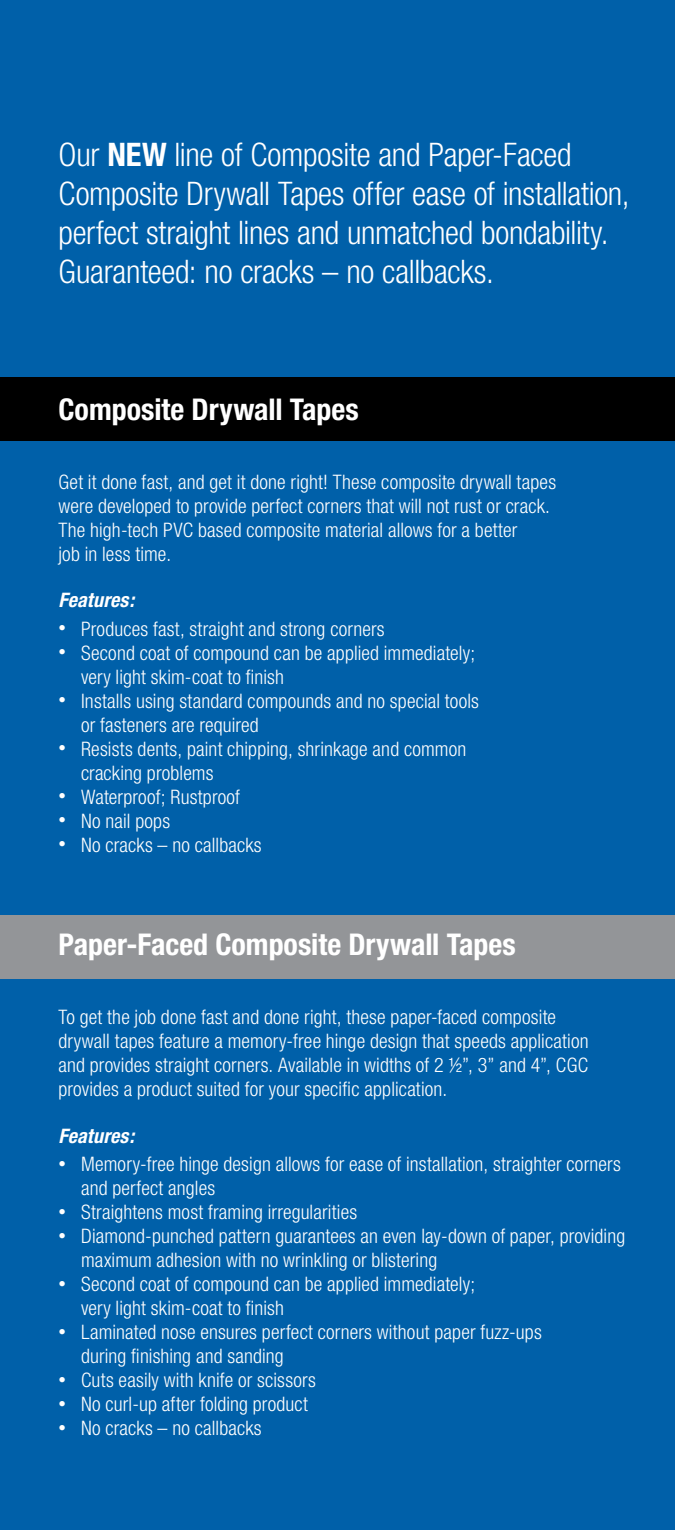
<style>
.page{position:relative;width:675px;height:1530px;background:#0060a9}
.page>*{position:absolute;margin:0;border:0;box-sizing:border-box;transform-origin:0 0}
.t1{font:300 condensed 32.5px/39px "Helvetica Neue LT Std";letter-spacing:-.01em;color:#fff}
.t2{font:700 condensed 30px "Helvetica Neue LT Std";color:#fff}
.t3{font:300 condensed 20px/24px "Helvetica Neue LT Std";letter-spacing:.01em;color:#fff}
.t4{font:italic 700 condensed 20px "Helvetica Neue";letter-spacing:.01em;color:#fff}
.s1{font-weight:700}
.s2{font-size:15px}
</style>
<div class="page">
<div style="left:0;top:377px;width:675px;height:64px;background:#000"></div>
<div style="left:0;top:915px;width:675px;height:64px;background:#939598"></div>
<h1 class="t1" style="left:58px;top:134px;width:573px">Our <span class="s1">NEW</span> line of Composite and Paper-Faced Composite Drywall Tapes offer ease of installation, perfect straight lines and unmatched bondability.<br>Guaranteed: no cracks – no callbacks.</h1>
<h2 class="t2" style="left:58px;top:391px;width:302px">Composite Drywall Tapes</h2>
<p class="t3" style="left:58px;top:470px;width:499px">Get it done fast, and get it done right! These composite drywall tapes were developed to provide perfect corners that will not rust or crack.<br>The high-tech PVC based composite material allows for a better<br>job in less time.</p>
<p class="t4" style="left:58px;top:588px;width:77px">Features:</p>
<p class="t3" style="left:58px;top:617px;width:328px"><span class="s2">•</span> Produces fast, straight and strong corners</p>
<p class="t3" style="left:81px;top:641px;width:396px;text-indent:-23px"><span class="s2">•</span> Second coat of compound can be applied immediately; very light skim-coat to finish</p>
<p class="t3" style="left:81px;top:689px;width:400px;text-indent:-23px"><span class="s2">•</span> Installs using standard compounds and no special tools or fasteners are required</p>
<p class="t3" style="left:81px;top:737px;width:387px;text-indent:-23px"><span class="s2">•</span> Resists dents, paint chipping, shrinkage and common cracking problems</p>
<p class="t3" style="left:58px;top:785px;width:183px"><span class="s2">•</span> Waterproof; Rustproof</p>
<p class="t3" style="left:58px;top:809px;width:113px"><span class="s2">•</span> No nail pops</p>
<p class="t3" style="left:58px;top:833px;width:205px"><span class="s2">•</span> No cracks – no callbacks</p>
<h2 class="t2" style="left:58px;top:927px;width:459px">Paper-Faced Composite Drywall Tapes</h2>
<p class="t3" style="left:58px;top:1005px;width:532px">To get the job done fast and done right, these paper-faced composite drywall tapes feature a memory-free hinge design that speeds application and provides straight corners. Available in widths of 2 ½”, 3” and 4”, CGC provides a product suited for your specific application.</p>
<p class="t4" style="left:58px;top:1124px;width:77px">Features:</p>
<p class="t3" style="left:81px;top:1152px;width:541px;text-indent:-23px"><span class="s2">•</span> Memory-free hinge design allows for ease of installation, straighter corners and perfect angles</p>
<p class="t3" style="left:58px;top:1200px;width:300px"><span class="s2">•</span> Straightens most framing irregularities</p>
<p class="t3" style="left:81px;top:1224px;width:546px;text-indent:-23px"><span class="s2">•</span> Diamond-punched pattern guarantees an even lay-down of paper, providing maximum adhesion with no wrinkling or blistering</p>
<p class="t3" style="left:81px;top:1272px;width:396px;text-indent:-23px"><span class="s2">•</span> Second coat of compound can be applied immediately; very light skim-coat to finish</p>
<p class="t3" style="left:81px;top:1320px;width:462px;text-indent:-23px"><span class="s2">•</span> Laminated nose ensures perfect corners without paper fuzz-ups during finishing and sanding</p>
<p class="t3" style="left:58px;top:1368px;width:259px"><span class="s2">•</span> Cuts easily with knife or scissors</p>
<p class="t3" style="left:58px;top:1392px;width:251px"><span class="s2">•</span> No curl-up after folding product</p>
<p class="t3" style="left:58px;top:1416px;width:205px"><span class="s2">•</span> No cracks – no callbacks</p>
</div>
